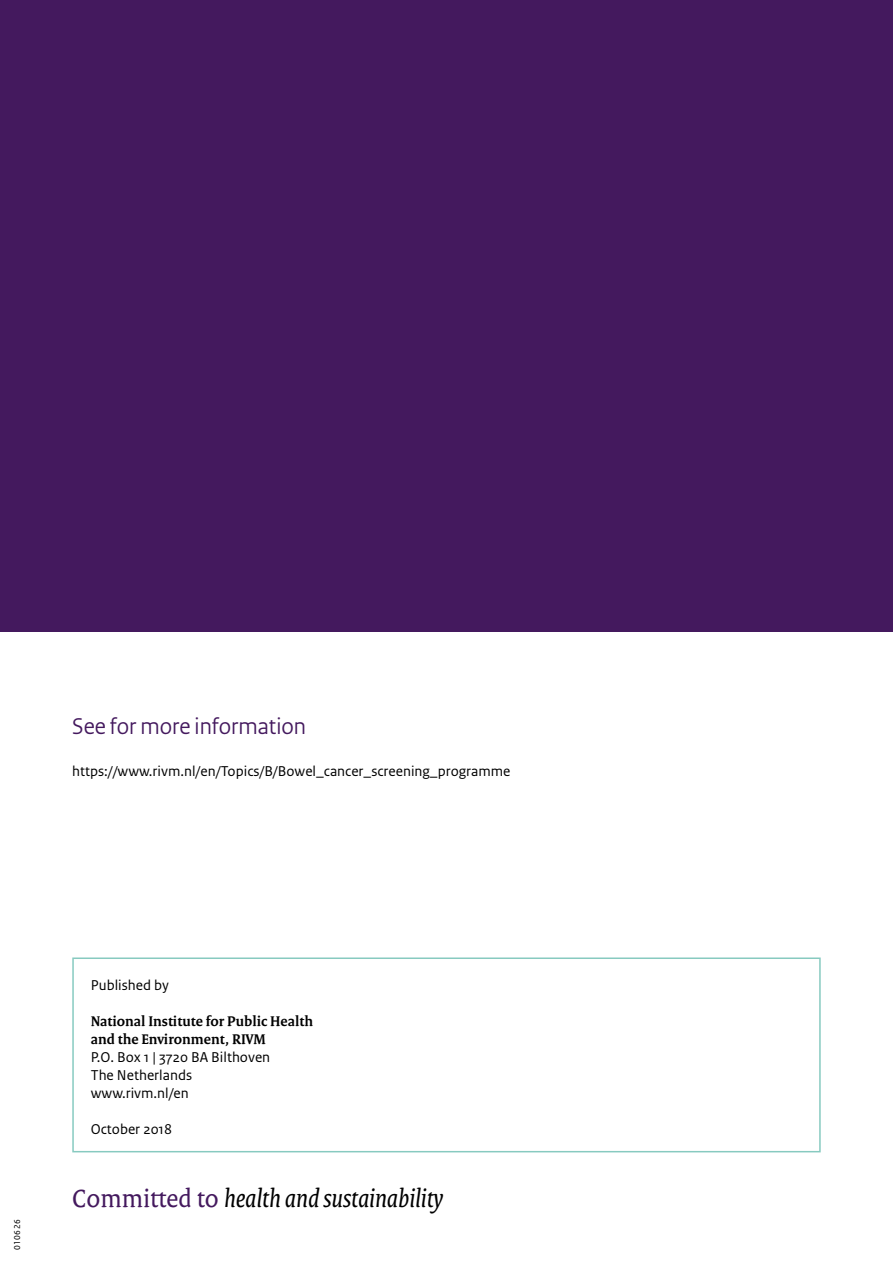
<style>
.page{position:relative;width:893px;height:1263px;background:#fff}
.page>*{position:absolute;margin:0;border:0;box-sizing:border-box;transform-origin:0 0}
._33_RIVM_Pay-off_A4{font:italic 27px "Rijksoverheid Serif";color:#000}
.H3_Paragraafkop{font:24px "Rijksoverheid Sans Heading";color:#44195e}
.P_Broodtekst-sans{font:15px "Rijksoverheid Sans Text";color:#000}
.P_Broodtekst-sans-2{font:700 15px "Rijksoverheid Serif";color:#000}
.t1{font:9px "Rijksoverheid Sans Text";letter-spacing:.05em;color:#000}
.s1{font-style:normal;color:#44195e}
</style>
<div class="page">
<div style="left:0;top:0;width:893px;height:631px;background:#44195e"></div>
<div style="left:72px;top:957px;width:749px;height:195px;border:2px solid #87cac0"></div>
<h3 class="H3_Paragraafkop" style="left:72px;top:712px;width:235px">See for more information</h3>
<p class="P_Broodtekst-sans" style="left:72px;top:762px;width:440px">https://www.rivm.nl/en/Topics/B/Bowel_cancer_screening_programme</p>
<p class="t1" style="left:12px;top:1250px;width:32px;rotate:-90deg">010626</p>
<p class="P_Broodtekst-sans" style="left:91px;top:976px;width:80px">Published by</p>
<p class="P_Broodtekst-sans-2" style="left:91px;top:1012px;width:224px">National Institute for Public Health</p>
<p class="P_Broodtekst-sans-2" style="left:91px;top:1030px;width:177px">and the Environment, RIVM</p>
<p class="P_Broodtekst-sans" style="left:91px;top:1048px;width:181px">P.O. Box 1 | 3720 BA Bilthoven</p>
<p class="P_Broodtekst-sans" style="left:91px;top:1066px;width:103px">The Netherlands</p>
<p class="P_Broodtekst-sans" style="left:91px;top:1084px;width:100px">www.rivm.nl/en</p>
<p class="P_Broodtekst-sans" style="left:91px;top:1120px;width:83px">October 2018</p>
<p class="_33_RIVM_Pay-off_A4" style="left:72px;top:1182px;width:372px"><span class="s1">Committed to</span> health and sustainability</p>
</div>
